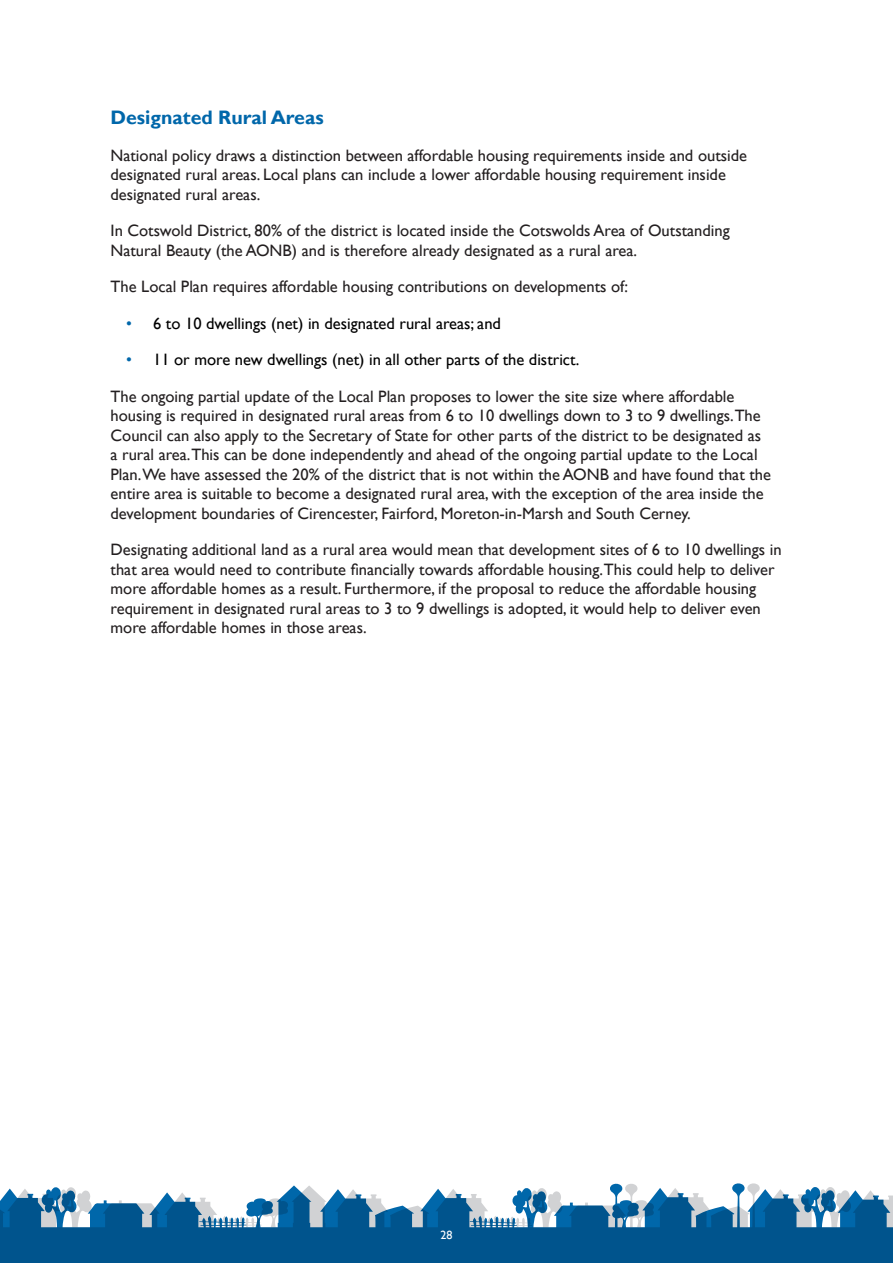
<style>
.page{position:relative;width:893px;height:1263px;background:#fff}
.page>*{position:absolute;margin:0;border:0;box-sizing:border-box;transform-origin:0 0}
.t1{font:700 19.5px "Gill Sans";color:#0067aa}
.t2{font:16.5px/19.5px "Gill Sans";color:#231f20}
.t3{font:16.5px "Gill Sans";color:#000}
.t4{font:12px "Gill Sans";color:#fff}
.s1{color:#0067aa}
</style>
<div class="page">
<svg style="left:0;top:1183px;width:893px;height:80px;fill:#00548d"></svg>
<p class="t1" style="left:111px;top:106px;width:215px">Designated Rural Areas</p>
<p class="t2" style="left:111px;top:146px;width:638px">National policy draws a distinction between affordable housing requirements inside and outside designated rural areas. Local plans can include a lower affordable housing requirement inside designated rural areas.</p>
<p class="t2" style="left:111px;top:221px;width:621px">In Cotswold District, 80% of the district is located inside the Cotswolds Area of Outstanding<br>Natural Beauty (the AONB) and is therefore already designated as a rural area.</p>
<p class="t2" style="left:111px;top:277px;width:519px">The Local Plan requires affordable housing contributions on developments of:</p>
<p class="t3" style="left:126px;top:313px;width:376px"><span class="s1">•</span> 6 to 10 dwellings (net) in designated rural areas; and</p>
<p class="t3" style="left:126px;top:350px;width:454px"><span class="s1">•</span> 11 or more new dwellings (net) in all other parts of the district.</p>
<p class="t2" style="left:111px;top:387px;width:662px">The ongoing partial update of the Local Plan proposes to lower the site size where affordable housing is required in designated rural areas from 6 to 10 dwellings down to 3 to 9 dwellings.The Council can also apply to the Secretary of State for other parts of the district to be designated as a rural area.This can be done independently and ahead of the ongoing partial update to the Local Plan.We have assessed the 20% of the district that is not within the AONB and have found that the entire area is suitable to become a designated rural area, with the exception of the area inside the development boundaries of Cirencester, Fairford, Moreton-in-Marsh and South Cerney.</p>
<p class="t2" style="left:111px;top:540px;width:673px">Designating additional land as a rural area would mean that development sites of 6 to 10 dwellings in that area would need to contribute financially towards affordable housing.This could help to deliver more affordable homes as a result. Furthermore, if the proposal to reduce the affordable housing requirement in designated rural areas to 3 to 9 dwellings is adopted, it would help to deliver even more affordable homes in those areas.</p>
<p class="t4" style="left:440px;top:1228px;width:13px">28</p>
</div>
